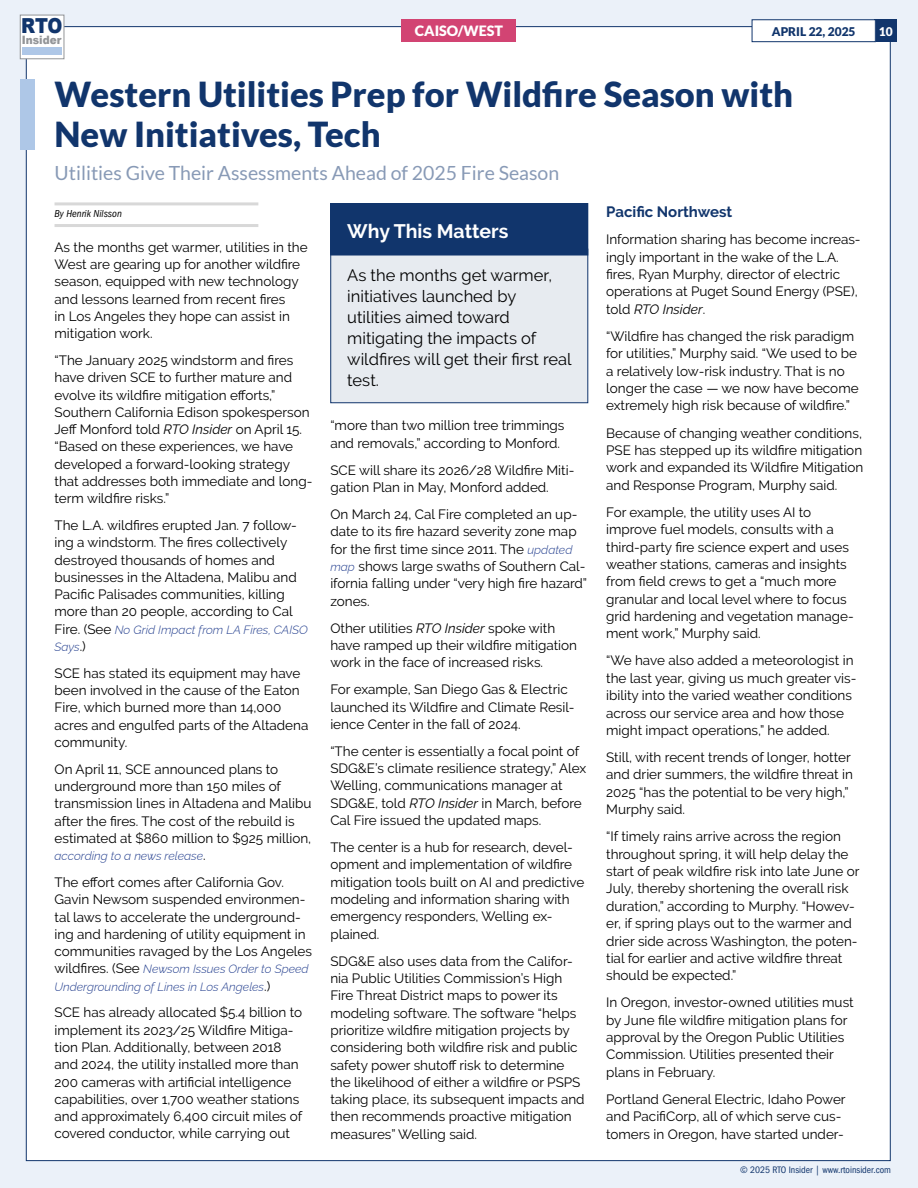
<style>
.page{position:relative;width:918px;height:1188px;background:#ebf1f9}
.page>*{position:absolute;margin:0;border:0;box-sizing:border-box;transform-origin:0 0}
.t1{font:900 34.5px/40.5px "Lato";color:#11356c}
.t2{font:900 20.7px "Arial";color:#11356c;scale:.87 1}
.t3{font:19.5px "Lato";color:#889ab6}
.t4{font:700 19.5px "Raleway";color:#fff}
.t5{font:16.5px/21px "Raleway";color:#000}
.t6{font:700 15px "Raleway";color:#11356c}
.t7{font:900 14.25px "Lato";color:#fff}
.t8{font:13.5px/17.2px "Raleway";color:#000}
.t9{font:italic 300 12px/17.2px "Raleway";color:#25408f}
.t10{font:900 12px "Lato";color:#11356c}
.t11{font:900 12px "Lato";color:#fff}
.t12{font:900 11.55px "Arial";color:#939598;scale:.91 1}
.t13{font:italic condensed 10.5px "ITC Franklin Gothic Std";color:#000}
.t14{font:condensed 9.75px "ITC Franklin Gothic Std";color:#11356c}
.s1{font-style:italic}
.s2{font-weight:400;font-style:normal;font-size:13.5px;color:#000}
.s3{font-weight:300;font-style:italic;font-size:12px;color:#25408f}
</style>
<div class="page">
<div style="left:26px;top:26px;width:865px;height:1135px;background:#fff;border:1px solid #11356c"></div>
<div style="left:875px;top:19px;width:22px;height:23px;background:#11356c"></div>
<div style="left:752px;top:20px;width:123px;height:22px;background:#fff"></div>
<div style="left:752px;top:19px;width:124px;height:23px;border:1px solid #11356c"></div>
<div style="left:20px;top:79px;width:14px;height:71px;background:#aec7e7"></div>
<div style="left:20px;top:15px;width:44px;height:44px;background:#fff;border:1px solid #939598"></div>
<div style="left:23px;top:47px;width:39px;height:8px;background:#aec7e7"></div>
<div style="left:402px;top:19px;width:114px;height:23px;background:#d24473"></div>
<hr style="left:55px;top:202px;width:203px;height:3px;background:#d8d8d8">
<hr style="left:55px;top:224px;width:203px;height:3px;background:#d8d8d8">
<div style="left:331px;top:249px;width:257px;height:154px;background:#e7ebf0"></div>
<div style="left:330px;top:249px;width:258px;height:154px;border:1px solid #11356c"></div>
<div style="left:331px;top:204px;width:257px;height:51px;background:#11356c"></div>
<div style="left:330px;top:203px;width:258px;height:52px;border:1px solid #11356c"></div>
<h2 class="t2" style="left:21px;top:11px;width:49px">RTO</h2>
<p class="t10" style="left:772px;top:24px;width:85px">APRIL 22, 2025</p>
<p class="t11" style="left:879px;top:24px;width:15px">10</p>
<p class="t12" style="left:22px;top:31px;width:45px">Insider</p>
<p class="t7" style="left:415px;top:23px;width:90px">CAISO/WEST</p>
<h1 class="t1" style="left:55px;top:73px;width:740px">Western Utilities Prep for Wildfire Season with<br>New Initiatives, Tech</h1>
<h3 class="t3" style="left:55px;top:162px;width:506px">Utilities Give Their Assessments Ahead of 2025 Fire Season</h3>
<p class="t13" style="left:55px;top:208px;width:69px">By Henrik Nilsson</p>
<p class="t8" style="left:55px;top:238px;width:255px">As the months get warmer, utilities in the West are gearing up for another wildfire season, equipped with new technology and lessons learned from recent fires<br>in Los Angeles they hope can assist in mitigation work.</p>
<p class="t8" style="left:55px;top:352px;width:259px">“The January 2025 windstorm and fires have driven SCE to further mature and evolve its wildfire mitigation efforts,” Southern California Edison spokesperson Jeff Monford told <span class="s1">RTO Insider</span> on April 15. “Based on these experiences, we have developed a forward-looking strategy that addresses both immediate and long&shy;term wildfire risks.”</p>
<p class="t8" style="left:55px;top:517px;width:244px">The L.A. wildfires erupted Jan. 7 follow&shy;ing a windstorm. The fires collectively destroyed thousands of homes and businesses in the Altadena, Malibu and Pacific Palisades communities, killing more than 20 people, according to Cal</p>
<p class="t9" style="left:55px;top:619px;width:255px"><span class="s2">Fire. (See</span> No Grid Impact from LA Fires, CAISO<br>Says<span class="s2">.)</span></p>
<p class="t8" style="left:55px;top:664px;width:255px">SCE has stated its equipment may have been involved in the cause of the Eaton<br>Fire, which burned more than 14,000 acres and engulfed parts of the Altadena community.</p>
<p class="t8" style="left:55px;top:760px;width:258px">On April 11, SCE announced plans to underground more than 150 miles of transmission lines in Altadena and Malibu after the fires. The cost of the rebuild is estimated at $860 million to $925 million,</p>
<p class="t9" style="left:55px;top:846px;width:153px">according to a news release<span class="s2">.</span></p>
<p class="t8" style="left:55px;top:874px;width:259px">The effort comes after California Gov.<br>Gavin Newsom suspended environmen&shy;tal laws to accelerate the underground&shy;ing and hardening of utility equipment in communities ravaged by the Los Angeles</p>
<p class="t9" style="left:55px;top:959px;width:256px"><span class="s2">wildfires. (See</span> Newsom Issues Order to Speed<br>Undergrounding of Lines in Los Angeles<span class="s2">.)</span></p>
<p class="t8" style="left:55px;top:1004px;width:249px">SCE has already allocated $5.4 billion to implement its 2023/25 Wildfire Mitiga&shy;tion Plan. Additionally, between 2018 and 2024, the utility installed more than 200 cameras with artificial intelligence capabilities, over 1,700 weather stations and approximately 6,400 circuit miles of covered conductor, while carrying out</p>
<p class="t6" style="left:606px;top:203px;width:128px">Pacific Northwest</p>
<p class="t8" style="left:606px;top:231px;width:256px">Information sharing has become increas&shy;ingly important in the wake of the L.A. fires, Ryan Murphy, director of electric operations at Puget Sound Energy (PSE), told <span class="s1">RTO Insider</span>.</p>
<p class="t8" style="left:606px;top:327px;width:254px">“Wildfire has changed the risk paradigm for utilities,” Murphy said. “We used to be a relatively low-risk industry. That is no longer the case — we now have become extremely high risk because of wildfire.”</p>
<p class="t8" style="left:606px;top:424px;width:259px;text-align:justify">Because of changing weather conditions, PSE has stepped up its wildfire mitigation work and expanded its Wildfire Mitigation and Response Program, Murphy said.</p>
<p class="t8" style="left:606px;top:503px;width:249px">For example, the utility uses AI to improve fuel models, consults with a third-party fire science expert and uses weather stations, cameras and insights from field crews to get a “much more granular and local level where to focus grid hardening and vegetation manage&shy;ment work,” Murphy said.</p>
<p class="t8" style="left:606px;top:652px;width:252px">“We have also added a meteorologist in the last year, giving us much greater vis&shy;ibility into the varied weather conditions across our service area and how those might impact operations,” he added.</p>
<p class="t8" style="left:606px;top:749px;width:248px">Still, with recent trends of longer, hotter and drier summers, the wildfire threat in 2025 “has the potential to be very high,” Murphy said.</p>
<p class="t8" style="left:606px;top:828px;width:255px">“If timely rains arrive across the region throughout spring, it will help delay the start of peak wildfire risk into late June or July, thereby shortening the overall risk duration,” according to Murphy. “Howev&shy;er, if spring plays out to the warmer and drier side across Washington, the poten&shy;tial for earlier and active wildfire threat should be expected.”</p>
<p class="t8" style="left:606px;top:994px;width:249px">In Oregon, investor-owned utilities must by June file wildfire mitigation plans for approval by the Oregon Public Utilities Commission. Utilities presented their plans in February.</p>
<p class="t8" style="left:606px;top:1090px;width:241px">Portland General Electric, Idaho Power and PacifiCorp, all of which serve cus&shy;tomers in Oregon, have started under-</p>
<h3 class="t4" style="left:347px;top:220px;width:163px">Why This Matters</h3>
<p class="t5" style="left:347px;top:265px;width:226px">As the months get warmer, initiatives launched by utilities aimed toward mitigating the impacts of wildfires will get their first real test.</p>
<p class="t8" style="left:330px;top:417px;width:236px">“more than two million tree trimmings and removals,” according to Monford.</p>
<p class="t8" style="left:330px;top:461px;width:246px">SCE will share its 2026/28 Wildfire Miti&shy;gation Plan in May, Monford added.</p>
<p class="t8" style="left:330px;top:506px;width:258px">On March 24, Cal Fire completed an up&shy;date to its fire hazard severity zone map for the first time since 2011. The <span class="s3">updated map</span> shows large swaths of Southern Cal&shy;ifornia falling under “very high fire hazard” zones.</p>
<p class="t8" style="left:330px;top:619px;width:248px">Other utilities <span class="s1">RTO Insider</span> spoke with have ramped up their wildfire mitigation work in the face of increased risks.</p>
<p class="t8" style="left:330px;top:681px;width:246px">For example, San Diego Gas &amp; Electric launched its Wildfire and Climate Resil&shy;ience Center in the fall of 2024.</p>
<p class="t8" style="left:330px;top:742px;width:257px">“The center is essentially a focal point of SDG&amp;E’s climate resilience strategy,” Alex Welling, communications manager at SDG&amp;E, told <span class="s1">RTO Insider</span> in March, before Cal Fire issued the updated maps.</p>
<p class="t8" style="left:330px;top:839px;width:255px">The center is a hub for research, devel&shy;opment and implementation of wildfire mitigation tools built on AI and predictive modeling and information sharing with emergency responders, Welling ex&shy;plained.</p>
<p class="t8" style="left:330px;top:952px;width:256px">SDG&amp;E also uses data from the Califor&shy;nia Public Utilities Commission’s High Fire Threat District maps to power its modeling software. The software “helps prioritize wildfire mitigation projects by considering both wildfire risk and public safety power shutoff risk to determine the likelihood of either a wildfire or PSPS taking place, its subsequent impacts and then recommends proactive mitigation measures” Welling said.</p>
<p class="t14" style="left:740px;top:1164px;width:152px">© 2025 RTO Insider | www.rtoinsider.com</p>
</div>
